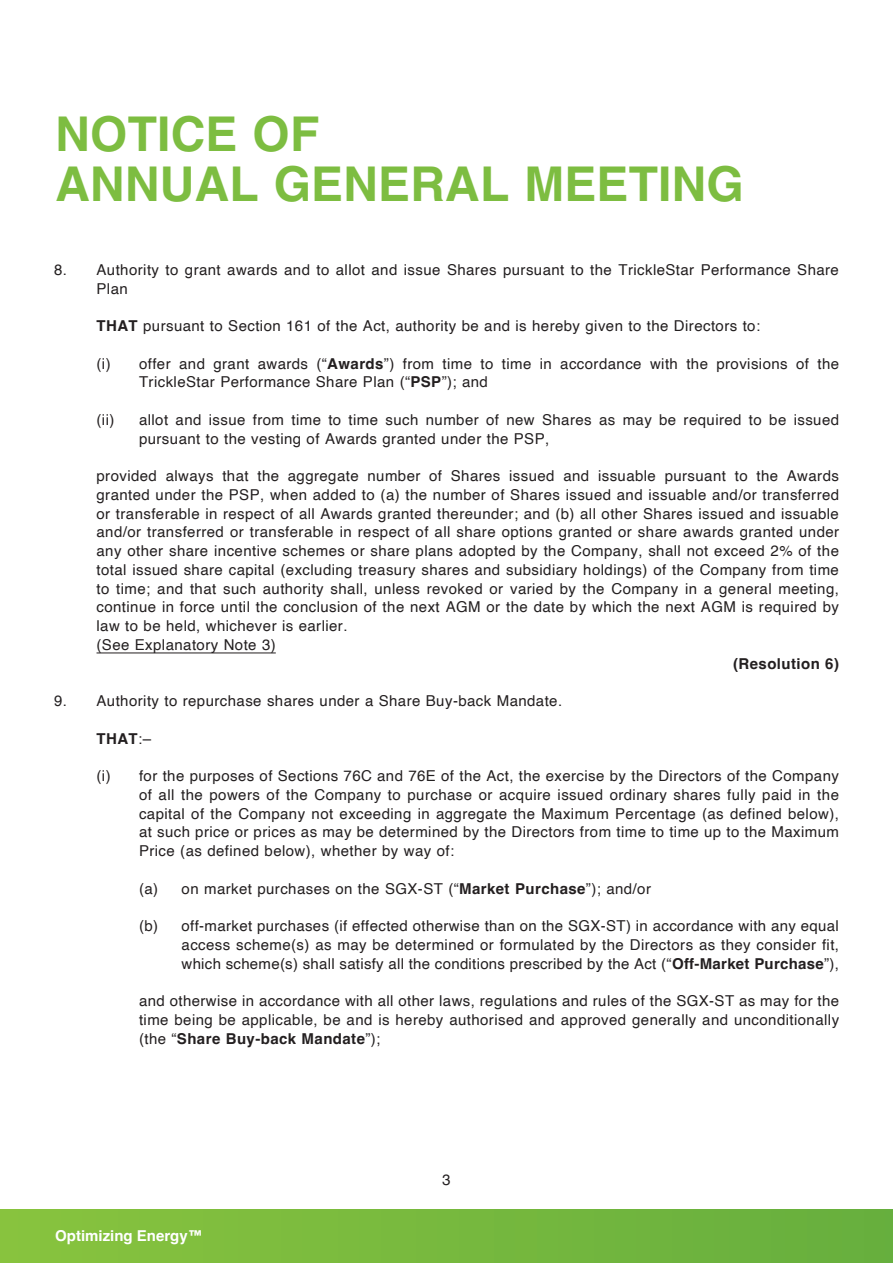
<style>
.page{position:relative;width:893px;height:1263px;background:#fff}
.page>*{position:absolute;margin:0;border:0;box-sizing:border-box;transform-origin:0 0}
.t1{font:700 48px/49.5px "Helvetica LT Std";letter-spacing:.005em;color:#7dbd41}
._00_E_Body_Text{font:15px/18.8px "Helvetica";letter-spacing:.03em;color:#231f20;text-align:justify}
._00_E_Body_Text-2{font:700 15px "Helvetica";letter-spacing:.03em;color:#231f20}
.t2{font:700 15px "Helvetica";color:#fff}
.t3{font:15px "Helvetica LT Std";color:#231f20}
.s1{font-weight:700}
.s2{font-weight:400}
</style>
<div class="page">
<div style="left:0;top:1209px;width:893px;height:54px;background:linear-gradient(to right,#88c33e,#66af3e)"></div>
<hr style="left:97px;top:653px;width:179px;height:1px;background:#231f20">
<h1 class="t1" style="left:55px;top:109px;width:690px">NOTICE OF<br>ANNUAL GENERAL MEETING</h1>
<p class="_00_E_Body_Text" style="left:97px;top:261px;width:744px;text-indent:-43px">8. Authority to grant awards and to allot and issue Shares pursuant to the TrickleStar Performance Share<br>Plan</p>
<p class="_00_E_Body_Text" style="left:97px;top:317px;width:665px"><span class="s1">THAT</span> pursuant to Section 161 of the Act, authority be and is hereby given to the Directors to:</p>
<p class="_00_E_Body_Text" style="left:139px;top:354px;width:702px;text-indent:-43px">(i) offer and grant awards (“<span class="s1">Awards</span>”) from time to time in accordance with the provisions of the<br>TrickleStar Performance Share Plan (“<span class="s1">PSP</span>”); and</p>
<p class="_00_E_Body_Text" style="left:139px;top:411px;width:702px;text-indent:-43px">(ii) allot and issue from time to time such number of new Shares as may be required to be issued pursuant to the vesting of Awards granted under the PSP,</p>
<p class="_00_E_Body_Text" style="left:97px;top:467px;width:744px">provided always that the aggregate number of Shares issued and issuable pursuant to the Awards granted under the PSP, when added to (a) the number of Shares issued and issuable and/or transferred or transferable in respect of all Awards granted thereunder; and (b) all other Shares issued and issuable and/or transferred or transferable in respect of all share options granted or share awards granted under any other share incentive schemes or share plans adopted by the Company, shall not exceed 2% of the total issued share capital (excluding treasury shares and subsidiary holdings) of the Company from time to time; and that such authority shall, unless revoked or varied by the Company in a general meeting, continue in force until the conclusion of the next AGM or the date by which the next AGM is required by law to be held, whichever is earlier.</p>
<p class="_00_E_Body_Text" style="left:97px;top:636px;width:181px">(See Explanatory Note 3)</p>
<p class="_00_E_Body_Text-2" style="left:733px;top:654px;width:107px">(Resolution 6)</p>
<p class="_00_E_Body_Text" style="left:54px;top:692px;width:510px">9. Authority to repurchase shares under a Share Buy-back Mandate.</p>
<p class="_00_E_Body_Text-2" style="left:97px;top:729px;width:56px">THAT<span class="s2">:–</span></p>
<p class="_00_E_Body_Text" style="left:139px;top:767px;width:701px;text-indent:-43px">(i) for the purposes of Sections 76C and 76E of the Act, the exercise by the Directors of the Company of all the powers of the Company to purchase or acquire issued ordinary shares fully paid in the capital of the Company not exceeding in aggregate the Maximum Percentage (as defined below), at such price or prices as may be determined by the Directors from time to time up to the Maximum Price (as defined below), whether by way of:</p>
<p class="_00_E_Body_Text" style="left:139px;top:879px;width:513px">(a) on market purchases on the SGX-ST (“<span class="s1">Market Purchase</span>”); and/or</p>
<p class="_00_E_Body_Text" style="left:182px;top:917px;width:659px;text-indent:-43px">(b) off-market purchases (if effected otherwise than on the SGX-ST) in accordance with any equal access scheme(s) as may be determined or formulated by the Directors as they consider fit, which scheme(s) shall satisfy all the conditions prescribed by the Act (“<span class="s1">Off-Market Purchase</span>”),</p>
<p class="_00_E_Body_Text" style="left:139px;top:992px;width:702px">and otherwise in accordance with all other laws, regulations and rules of the SGX-ST as may for the time being be applicable, be and is hereby authorised and approved generally and unconditionally (the “<span class="s1">Share Buy-back Mandate</span>”);</p>
<p class="t2" style="left:55px;top:1226px;width:149px">Optimizing Energy™</p>
<p class="t3" style="left:442px;top:1171px;width:10px">3</p>
</div>
